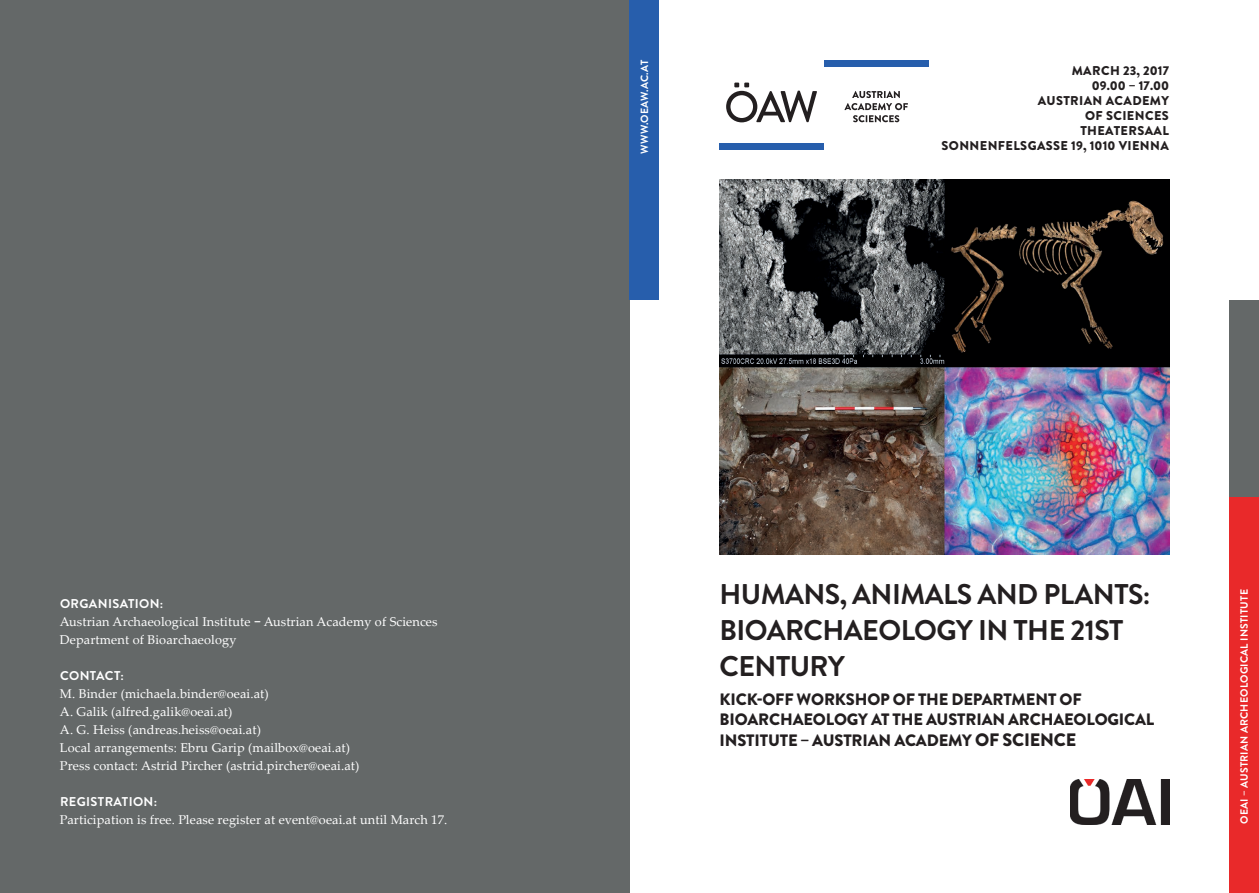
<style>
.page{position:relative;width:1259px;height:893px;background:#fff}
.page>*{position:absolute;margin:0;border:0;box-sizing:border-box;transform-origin:0 0}
.t1{font:700 28.5px/36px "Brandon Grotesque";letter-spacing:-.02em;color:#231f20}
.t2{font:900 16.5px/19.8px "Brandon Grotesque";letter-spacing:-.01em;color:#231f20}
.t3{font:12.75px/18px "Palatino Linotype";letter-spacing:.01em;color:#fff}
.t4{font:900 12.75px "Brandon Grotesque";letter-spacing:.03em;color:#231f20}
.t5{font:700 12.75px "Brandon Grotesque";letter-spacing:.03em;color:#fff}
.t6{font:900 12.75px/15px "Brandon Grotesque";letter-spacing:.01em;color:#231f20;text-align:right}
.t7{font:700 10.5px "Brandon Grotesque";letter-spacing:.02em;color:#fff}
.s1{font-family:"Brandon Grotesque";font-weight:900}
.s2{font-size:18px}
</style>
<div class="page">
<div style="left:0;top:0;width:629px;height:893px;background:#646868"></div>
<img style="left:719px;top:180px;width:450px;height:374px">
<img style="left:1070px;top:779px;width:99px;height:45px">
<div style="left:1229px;top:300px;width:30px;height:197px;background:#646868"></div>
<div style="left:1229px;top:497px;width:30px;height:396px;background:#e9292a"></div>
<div style="left:629px;top:0;width:30px;height:300px;background:#275eac"></div>
<div style="left:719px;top:143px;width:105px;height:7px;background:#275eac"></div>
<div style="left:824px;top:60px;width:104px;height:7px;background:#275eac"></div>
<svg style="left:726px;top:83px;width:91px;height:39px"></svg>
<svg style="left:844px;top:91px;width:64px;height:31px"></svg>
<p class="t5" style="left:60px;top:595px;width:105px">ORGANISATION:</p>
<p class="t3" style="left:60px;top:612px;width:379px">Austrian Archaeological Institute <span class="s1">–</span> Austrian Academy of Sciences<br>Department of Bioarchaeology</p>
<p class="t5" style="left:60px;top:667px;width:29px">CONTA</p>
<p class="t5" style="left:105px;top:667px;width:20px">CT:</p>
<p class="t3" style="left:60px;top:684px;width:301px">M. Binder (michaela.binder@oeai.at)<br>A. Galik (alfred.galik@oeai.at)<br>A. G. Heiss (andreas.heiss@oeai.at)<br>Local arrangements: Ebru Garip (mailbox@oeai.at)<br>Press contact: Astrid Pircher (astrid.pircher@oeai.at)</p>
<p class="t5" style="left:60px;top:793px;width:99px">REGISTRATION:</p>
<p class="t3" style="left:60px;top:810px;width:389px">Participation is free. Please register at event@oeai.at until March 17.</p>
<p class="t7" style="left:637px;top:154px;width:95px;rotate:-90deg">WWW.OEAW.AC.AT</p>
<p class="t4" style="left:1071px;top:61px;width:11px">MARCH</p>
<p class="t6" style="left:1091px;top:63px;width:79px">23, 2017<br>09.00 – 17.00</p>
<p class="t4" style="left:1037px;top:91px;width:9px">AUSTRIAN</p>
<p class="t4" style="left:1105px;top:91px;width:10px">ACA</p>
<p class="t4" style="left:1132px;top:91px;width:20px">DEMY</p>
<p class="t4" style="left:1085px;top:106px;width:30px">OF SCIENCES</p>
<p class="t4" style="left:1080px;top:121px;width:90px">THEATERSAAL</p>
<p class="t4" style="left:941px;top:136px;width:229px">SONNENFELSGASSE 19, 1010 VIENNA</p>
<h1 class="t1" style="left:719px;top:577px;width:85px">HUMANS</h1>
<h1 class="t1" style="left:839px;top:577px;width:253px">, ANI MALS AN D PLANTS</h1>
<h1 class="t1" style="left:1143px;top:577px;width:9px">:</h1>
<h1 class="t1" style="left:719px;top:613px;width:390px">BI OARCHAEOLOGY IN THE 21ST<br>CENTURY</h1>
<p class="t2" style="left:719px;top:689px;width:436px">KICK-OFF WORKSHOP OF THE DEPARTMENT OF<br>BIOARCHAEOLOGY AT THE AUSTRIAN ARCHAEOLOGICAL</p>
<p class="t2" style="left:719px;top:731px;width:358px">I NSTITUTE – AUSTRIAN ACADEMY <span class="s2">OF SCIENCE</span></p>
<p class="t7" style="left:1236px;top:824px;width:236px;rotate:-90deg">OEAI – AUSTRIAN ARCHEOLOGI CAL INSTITUTE</p>
</div>
